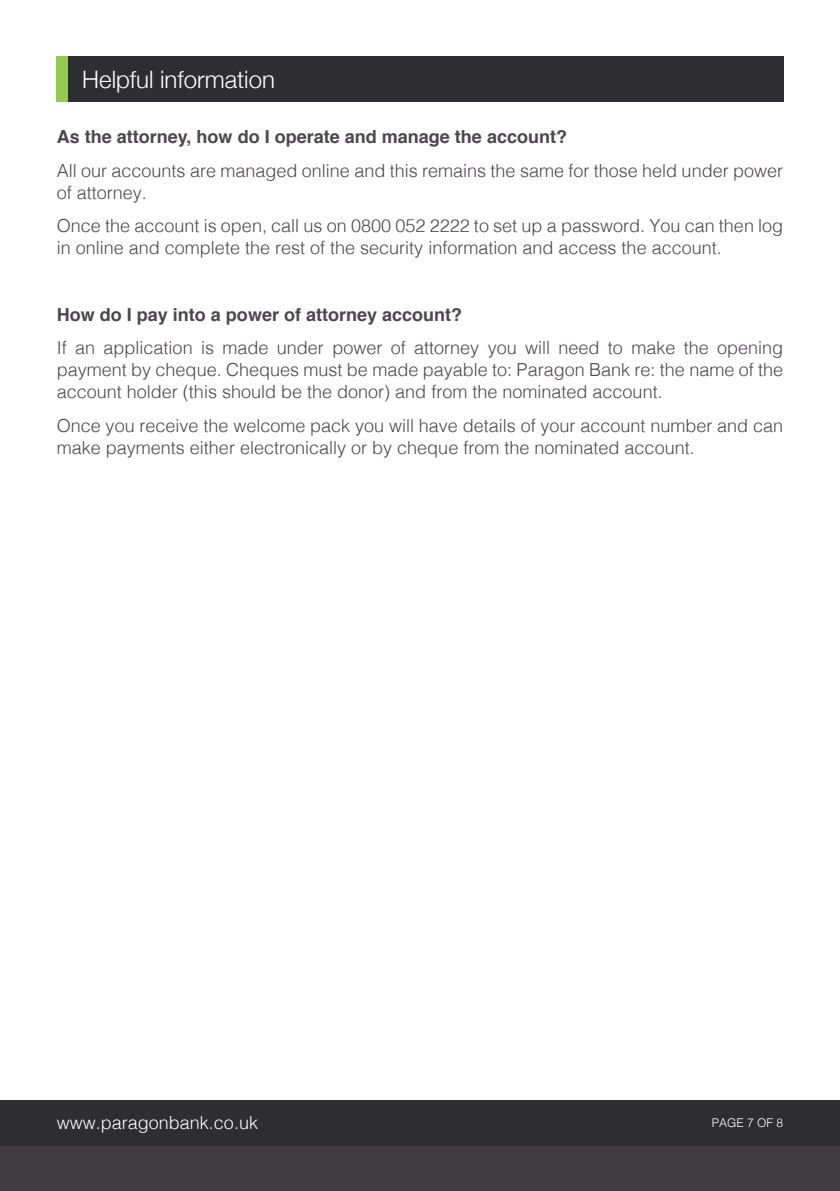
<style>
.page{position:relative;width:840px;height:1191px;background:#fff}
.page>*{position:absolute;margin:0;border:0;box-sizing:border-box;transform-origin:0 0}
.t1{font:300 24px "Helvetica Neue";color:#fff}
.t2{font:300 18px/22px "Helvetica";color:#4b474b}
.t3{font:700 18px "Helvetica";color:#4b474b}
.t4{font:300 18px "Helvetica";color:#fff}
.t5{font:300 12px "Helvetica";color:#fff}
</style>
<div class="page">
<div style="left:0;top:1100px;width:839px;height:91px;background:#3f3d42"></div>
<div style="left:0;top:1100px;width:839px;height:45px;background:#2d2d32"></div>
<div style="left:68px;top:57px;width:714px;height:45px;background:#2d2d32"></div>
<div style="left:57px;top:57px;width:11px;height:45px;background:#94ca51"></div>
<h1 class="t1" style="left:82px;top:60px;width:194px">Helpful information</h1>
<p class="t3" style="left:57px;top:122px;width:511px">As the attorney, how do I operate and manage the account?</p>
<p class="t2" style="left:57px;top:158px;width:727px">All our accounts are managed online and this remains the same for those held under power of attorney.</p>
<p class="t2" style="left:57px;top:213px;width:727px">Once the account is open, call us on 0800 052 2222 to set up a password. You can then log in online and complete the rest of the security information and access the account.</p>
<p class="t3" style="left:57px;top:300px;width:407px">How do I pay into a power of attorney account?</p>
<p class="t2" style="left:57px;top:335px;width:727px;text-align:justify">If an application is made under power of attorney you will need to make the opening payment by cheque. Cheques must be made payable to: Paragon Bank re: the name of the account holder (this should be the donor) and from the nominated account.</p>
<p class="t2" style="left:57px;top:413px;width:727px">Once you receive the welcome pack you will have details of your account number and can make payments either electronically or by cheque from the nominated account.</p>
<p class="t4" style="left:57px;top:1107px;width:203px">www.paragonbank.co.uk</p>
<p class="t5" style="left:711px;top:1112px;width:73px">PAGE 7 OF 8</p>
</div>
